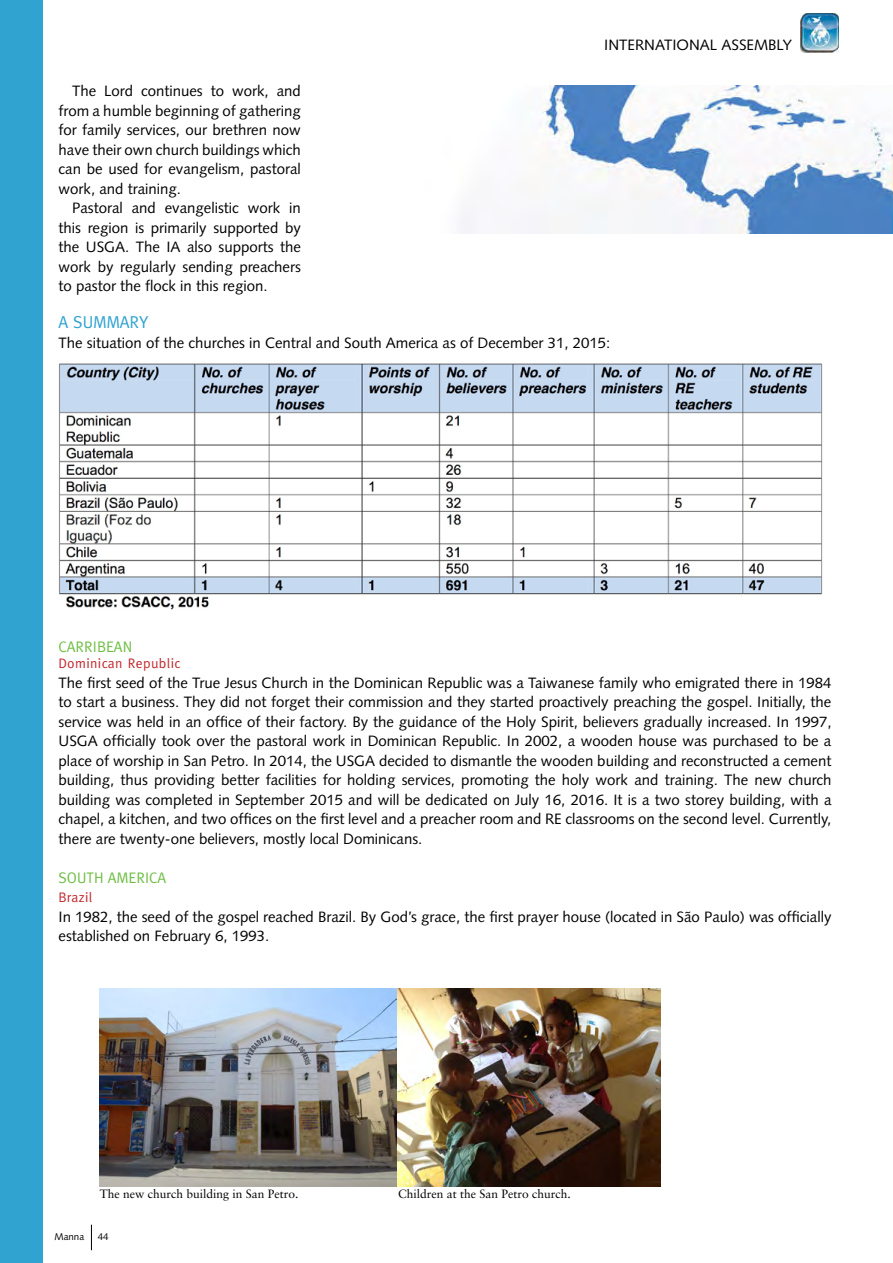
<style>
.page{position:relative;width:893px;height:1263px;background:#fff}
.page>*{position:absolute;margin:0;border:0;box-sizing:border-box;transform-origin:0 0}
.t1{font:17.25px "Meta";color:#30a3d1}
.t2{font:15.3px "Meta";color:#6fbe44}
.t3{font:15px/19.5px "Syntax";color:#000;text-align:justify}
.t4{font:13.8px "Meta";letter-spacing:.025em;color:#c1272d}
.t5{font:12px "Sabon";color:#000}
.t6{font:9.75px "Syntax";color:#000}
</style>
<div class="page">
<img style="left:461px;top:85px;width:432px;height:149px">
<svg style="left:91px;top:1225px;width:1px;height:25px"></svg>
<img style="left:801px;top:14px;width:38px;height:38px">
<div style="left:0;top:0;width:43px;height:1263px;background:#30a3d1"></div>
<img style="left:59px;top:363px;width:764px;height:247px">
<img style="left:100px;top:989px;width:561px;height:197px">
<p class="t3" style="left:58px;top:81px;width:244px;text-indent:14px">The Lord continues to work, and from a humble beginning of gathering for family services, our brethren now have their own church buildings which can be used for evangelism, pastoral work, and training.</p>
<p class="t3" style="left:58px;top:198px;width:244px;text-indent:14px">Pastoral and evangelistic work in this region is primarily supported by the USGA. The IA also supports the work by regularly sending preachers to pastor the flock in this region.</p>
<p class="t3" style="left:604px;top:36px;width:189px">INTERNATIONAL ASSEMBLY</p>
<p class="t1" style="left:58px;top:312px;width:91px">A SUMMARY</p>
<p class="t3" style="left:58px;top:333px;width:553px">The situation of the churches in Central and South America as of December 31, 2015:</p>
<p class="t2" style="left:58px;top:637px;width:75px">CARRIBEAN</p>
<p class="t4" style="left:58px;top:655px;width:123px">Dominican Republic</p>
<p class="t3" style="left:58px;top:673px;width:775px">The first seed of the True Jesus Church in the Dominican Republic was a Taiwanese family who emigrated there in 1984 to start a business. They did not forget their commission and they started proactively preaching the gospel. Initially, the service was held in an office of their factory. By the guidance of the Holy Spirit, believers gradually increased. In 1997, USGA officially took over the pastoral work in Dominican Republic. In 2002, a wooden house was purchased to be a place of worship in San Petro. In 2014, the USGA decided to dismantle the wooden building and reconstructed a cement building, thus providing better facilities for holding services, promoting the holy work and training. The new church building was completed in September 2015 and will be dedicated on July 16, 2016. It is a two storey building, with a chapel, a kitchen, and two offices on the first level and a preacher room and RE classrooms on the second level. Currently, there are twenty-one believers, mostly local Dominicans.</p>
<p class="t2" style="left:58px;top:868px;width:109px">SOUTH AMERICA</p>
<p class="t4" style="left:58px;top:889px;width:35px">Brazil</p>
<p class="t3" style="left:58px;top:907px;width:774px">In 1982, the seed of the gospel reached Brazil. By God’s grace, the first prayer house (located in São Paulo) was officially established on February 6, 1993.</p>
<p class="t5" style="left:100px;top:1187px;width:200px">The new church building in San Petro.</p>
<p class="t5" style="left:398px;top:1187px;width:174px">Children at the San Petro church.</p>
<p class="t6" style="left:54px;top:1231px;width:31px">Manna</p>
<p class="t6" style="left:98px;top:1231px;width:12px">44</p>
</div>
